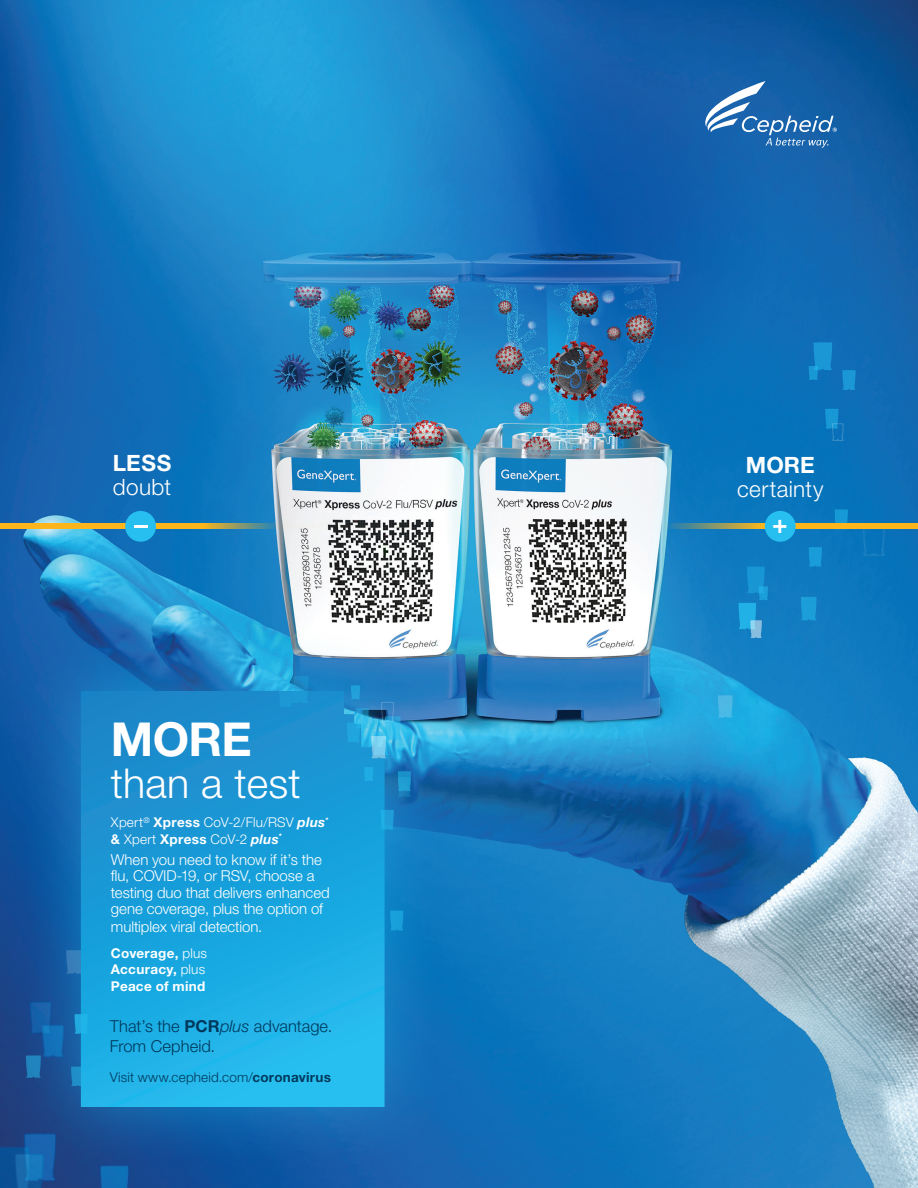
<style>
.page{position:relative;width:918px;height:1188px;background:#fff}
.page>*{position:absolute;margin:0;border:0;box-sizing:border-box;transform-origin:0 0}
.t1{font:700 46.8px "Helvetica Neue LT Std";color:#fff}
.t2{font:300 41.25px "Helvetica Neue LT Std";letter-spacing:.005em;color:#fff}
.t3{font:700 25.95px "Helvetica Neue LT Std";color:#fff}
.t4{font:300 22.5px "Helvetica Neue LT Std";letter-spacing:.02em;color:#fff}
.t5{font:700 22.5px "Helvetica Neue LT Std";letter-spacing:.005em;color:#fff}
.t6{font:300 16.5px/19.5px "Helvetica Neue LT Std";color:#00395c}
.t7{font:300 15px/16.5px "Helvetica Neue LT Std";letter-spacing:-.005em;color:#fff}
.t8{font:300 13.5px/16.5px "Helvetica Neue LT Std";letter-spacing:.015em;color:#fff}
.t9{font:700 13.5px/16.5px "Helvetica Neue LT Std";letter-spacing:.02em;color:#fff}
.t10{font:300 13.5px "Helvetica Neue LT Std";letter-spacing:.01em;color:#00395c}
.s1{font-weight:700}
.s2{font-weight:700;font-style:italic}
.s3{font-weight:300}
.s4{font-style:italic}
</style>
<div class="page">
<img style="left:0;top:0;width:918px;height:1188px">
<svg style="left:360px;top:12px;width:426px;height:429px"></svg>
<svg style="left:809px;top:342px;width:23px;height:38px"></svg>
<svg style="left:842px;top:370px;width:14px;height:20px"></svg>
<svg style="left:835px;top:509px;width:13px;height:14px"></svg>
<div style="left:17px;top:627px;width:432px;height:544px;background:#26bff0;opacity:.5"></div>
<svg style="left:81px;top:691px;width:304px;height:416px"></svg>
<svg style="left:279px;top:676px;width:30px;height:52px"></svg>
<svg style="left:75px;top:1014px;width:13px;height:20px"></svg>
<svg style="left:801px;top:597px;width:16px;height:23px"></svg>
<svg style="left:809px;top:547px;width:13px;height:20px"></svg>
<svg style="left:825px;top:409px;width:19px;height:33px"></svg>
<svg style="left:674px;top:676px;width:11px;height:16px"></svg>
<svg style="left:718px;top:695px;width:15px;height:23px"></svg>
<svg style="left:739px;top:567px;width:29px;height:71px"></svg>
<svg style="left:347px;top:685px;width:61px;height:73px"></svg>
<svg style="left:381px;top:810px;width:13px;height:20px"></svg>
<svg style="left:364px;top:767px;width:9px;height:14px"></svg>
<svg style="left:398px;top:771px;width:13px;height:26px"></svg>
<svg style="left:390px;top:911px;width:13px;height:19px"></svg>
<svg style="left:0;top:523px;width:411px;height:6px;fill:#f4b621"></svg>
<div style="left:125px;top:511px;width:31px;height:31px;background:#26bff0;border-radius:50%"></div>
<svg style="left:134px;top:526px;width:14px;height:2px"></svg>
<svg style="left:663px;top:523px;width:255px;height:6px"></svg>
<div style="left:765px;top:511px;width:31px;height:31px;background:#26bff0;border-radius:50%"></div>
<svg style="left:702px;top:81px;width:135px;height:67px"></svg>
<h3 class="t5" style="left:113px;top:449px;width:60px">LESS</h3>
<h3 class="t4" style="left:113px;top:473px;width:60px">doubt</h3>
<h1 class="t1" style="left:111px;top:710px;width:142px">MORE</h1>
<h2 class="t2" style="left:111px;top:758px;width:191px">than a test</h2>
<p class="t8" style="left:111px;top:814px;width:219px">Xpert<sup>®</sup> <span class="s1">Xpress</span> CoV-2/Flu/RSV <span class="s2">plus</span><sup>* </sup><span class="s1">&amp;</span> Xpert <span class="s1">Xpress</span> CoV-2 <span class="s2">plus</span><sup>*</sup></p>
<p class="t7" style="left:111px;top:851px;width:220px">When you need to know if it’s the flu, COVID-19, or RSV, choose a testing duo that delivers enhanced gene coverage, plus the option of</p>
<p class="t7" style="left:111px;top:918px;width:153px">multiplex viral detection.</p>
<p class="t9" style="left:111px;top:944px;width:98px">Coverage, <span class="s3">plus<br></span>Accuracy, <span class="s3">plus<br></span>Peace of mind</p>
<p class="t6" style="left:110px;top:1016px;width:224px">That’s the <span class="s1">PCR</span><span class="s4">plus</span> advantage.<br>From Cepheid.</p>
<p class="t10" style="left:110px;top:1069px;width:223px">Visit www.cepheid.com/<span class="s1">coronavirus</span></p>
<h3 class="t5" style="left:746px;top:451px;width:70px">MORE</h3>
<h3 class="t4" style="left:737px;top:475px;width:88px">certainty</h3>
<h3 class="t3" style="left:772px;top:508px;width:17px">+</h3>
</div>
